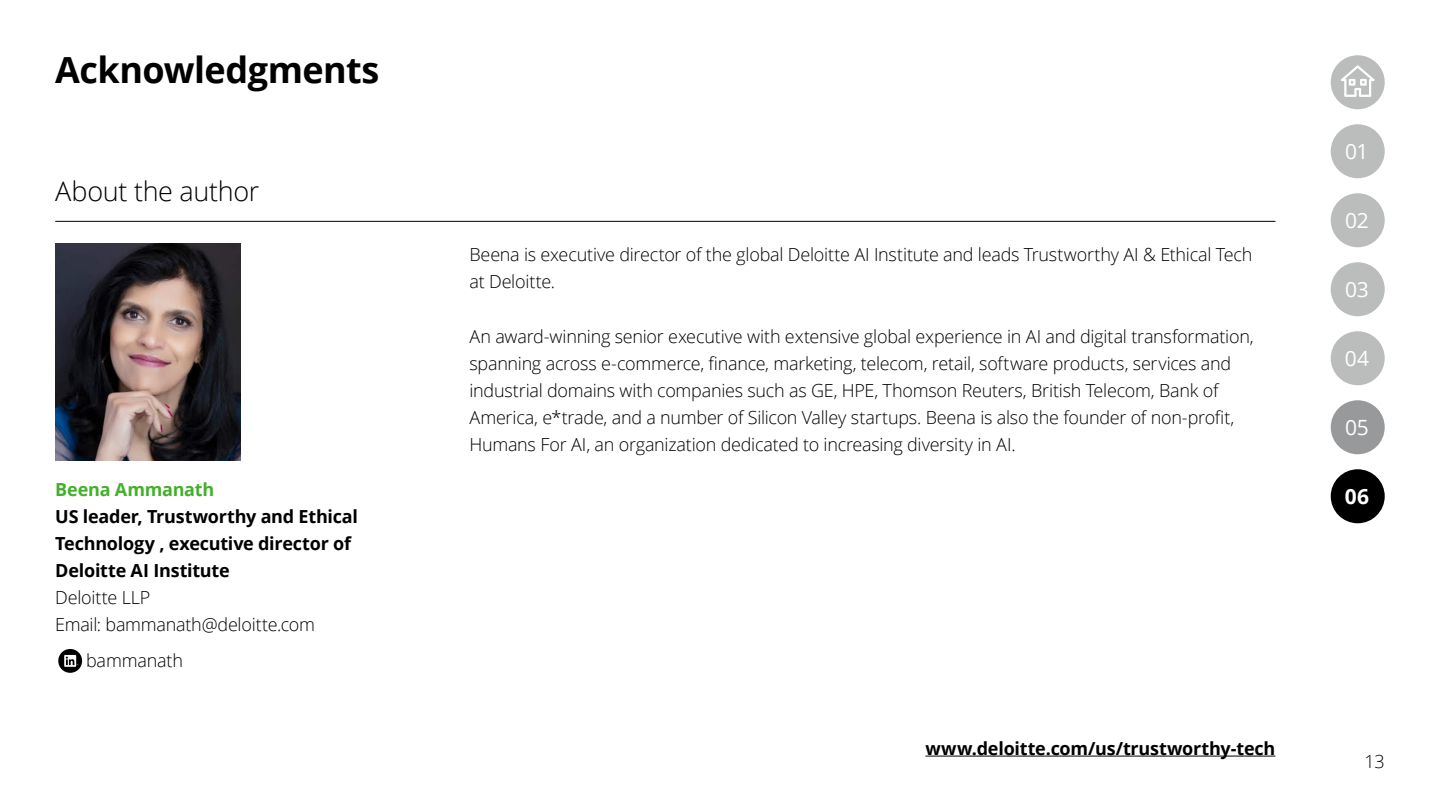
<style>
.page{position:relative;width:1440px;height:810px;background:#fff}
.page>*{position:absolute;margin:0;border:0;box-sizing:border-box;transform-origin:0 0}
.Story_heading_light{font:700 36px "Open Sans";letter-spacing:-.015em;color:#000}
.Body_copy__12_18pt{font:300 27px "Open Sans";letter-spacing:-.01em;color:#000}
.Contents_page_number{font:21px "Open Sans";letter-spacing:-.015em;color:#fff}
.Contents_page_number-2{font:700 21px "Open Sans";color:#fff}
.Body_copy__12_18pt-2{font:300 18px/27px "Open Sans";letter-spacing:-.015em;color:#000}
.Subhead_B__8_5_12pt{font:700 18px/27px "Open Sans";letter-spacing:-.015em;color:#000}
.Subhead_B__8_5_12pt-2{font:300 18px "Open Sans";letter-spacing:-.015em;color:#000}
.Body_copy__12_18pt-3{font:700 18px "Open Sans";letter-spacing:-.01em;color:#000}
.Body_copy__12_18pt-4{font:700 18px "Open Sans";letter-spacing:-.015em;color:#43b02a}
.Chart_Text_Small__10{font:300 18px "Open Sans";color:#000}
</style>
<div class="page">
<div style="left:1331px;top:400px;width:54px;height:54px;background:#97999b;border-radius:50%"></div>
<div style="left:1331px;top:331px;width:54px;height:54px;background:#bbbcbc;border-radius:50%"></div>
<div style="left:1331px;top:262px;width:54px;height:54px;background:#bbbcbc;border-radius:50%"></div>
<div style="left:1331px;top:193px;width:54px;height:54px;background:#bbbcbc;border-radius:50%"></div>
<div style="left:1331px;top:124px;width:54px;height:54px;background:#bbbcbc;border-radius:50%"></div>
<svg style="left:1331px;top:55px;width:54px;height:54px"></svg>
<svg style="left:58px;top:649px;width:24px;height:24px"></svg>
<img style="left:55px;top:243px;width:185px;height:218px">
<hr style="left:55px;top:221px;width:1220px;height:1px;background:#000">
<div style="left:1331px;top:469px;width:54px;height:54px;background:#000;border-radius:50%"></div>
<hr style="left:925px;top:756px;width:350px;height:1px;background:#000">
<p class="Story_heading_light" style="left:55px;top:44px;width:326px">Acknowledgments</p>
<p class="Body_copy__12_18pt" style="left:55px;top:172px;width:206px">About the author</p>
<p class="Body_copy__12_18pt-4" style="left:55px;top:477px;width:160px">Beena Ammanath</p>
<p class="Subhead_B__8_5_12pt" style="left:55px;top:502px;width:304px">US leader, Trustworthy and Ethical<br>Technology , executive director of<br>Deloitte AI Institute</p>
<p class="Subhead_B__8_5_12pt-2" style="left:55px;top:585px;width:97px">Deloitte LLP</p>
<p class="Subhead_B__8_5_12pt-2" style="left:55px;top:612px;width:261px">Email: bammanath@deloitte.com</p>
<p class="Subhead_B__8_5_12pt-2" style="left:86px;top:648px;width:99px">bammanath</p>
<p class="Body_copy__12_18pt-2" style="left:470px;top:240px;width:784px">Beena is executive director of the global Deloitte AI Institute and leads Trustworthy AI &amp; Ethical Tech at Deloitte.</p>
<p class="Body_copy__12_18pt-2" style="left:470px;top:323px;width:786px">An award-winning senior executive with extensive global experience in AI and digital transformation, spanning across e-commerce, finance, marketing, telecom, retail, software products, services and industrial domains with companies such as GE, HPE, Thomson Reuters, British Telecom, Bank of America, e*trade, and a number of Silicon Valley startups. Beena is also the founder of non-profit, Humans For AI, an organization dedicated to increasing diversity in AI.</p>
<p class="Contents_page_number" style="left:1345px;top:137px;width:25px">01</p>
<p class="Contents_page_number" style="left:1345px;top:206px;width:25px">02</p>
<p class="Contents_page_number" style="left:1345px;top:275px;width:25px">03</p>
<p class="Contents_page_number" style="left:1345px;top:344px;width:26px">04</p>
<p class="Contents_page_number" style="left:1345px;top:413px;width:25px">05</p>
<p class="Contents_page_number-2" style="left:1345px;top:482px;width:26px">06</p>
<p class="Body_copy__12_18pt-3" style="left:925px;top:735px;width:352px">www.deloitte.com/us/trustworthy-tech</p>
<p class="Chart_Text_Small__10" style="left:1364px;top:750px;width:22px">13</p>
</div>
